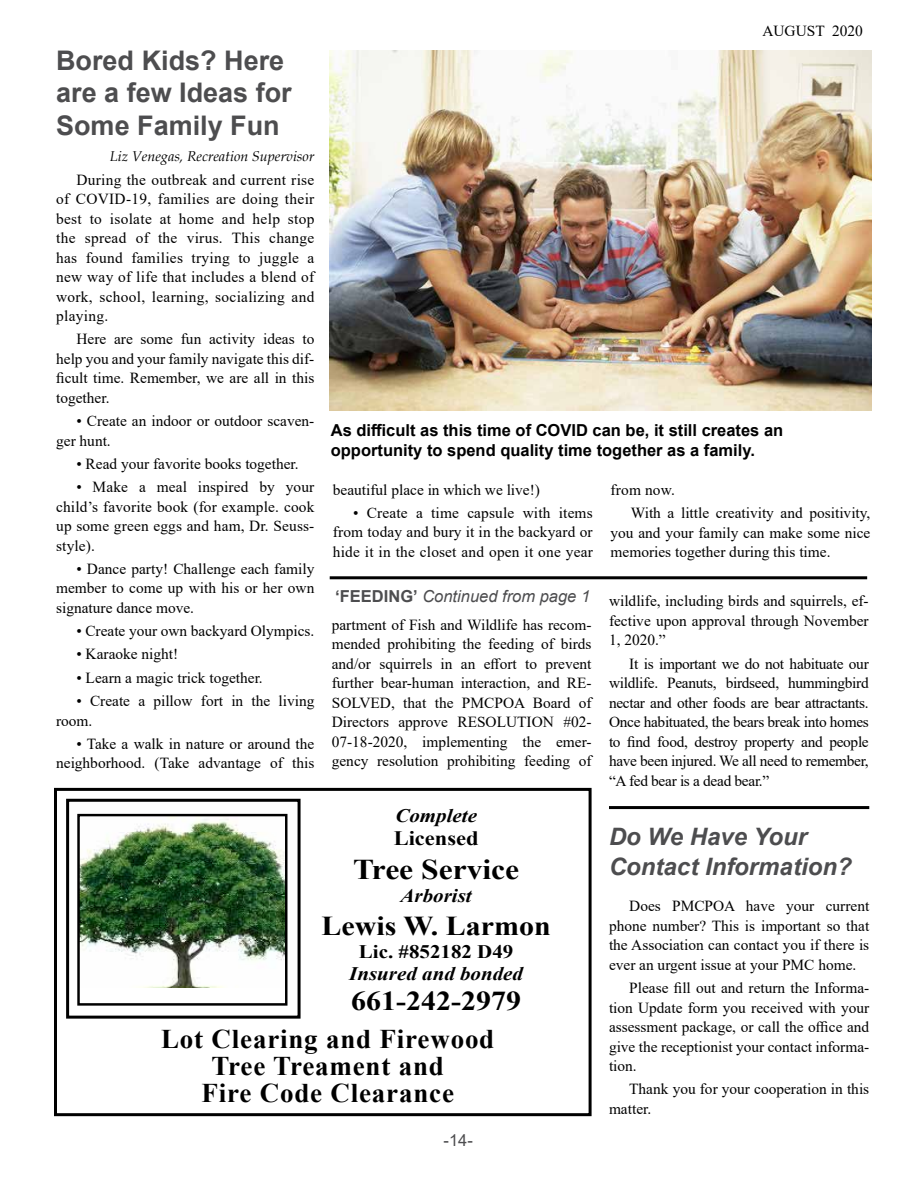
<style>
.page{position:relative;width:918px;height:1188px;background:#fff}
.page>*{position:absolute;margin:0;border:0;box-sizing:border-box;transform-origin:0 0}
.t1{font:700 28.65px "Times New Roman";color:#000;scale:1.1 1}
.t2{font:700 27.3px "Times New Roman";color:#000;scale:1.1 1}
.t3{font:700 27px/27px "Times New Roman";letter-spacing:.03em;color:#000;text-align:center}
.t4{font:700 27px/32.4px "Arial";color:#4d4d4f}
.t5{font:italic 700 24px/30px "Arial";color:#4d4d4f}
.t6{font:700 20.4px "Times New Roman";color:#000;scale:1.1 1}
.t7{font:italic 700 19.05px "Times New Roman";color:#000;scale:1.1 1}
.t8{font:700 19.05px "Times New Roman";color:#000;scale:1.1 1}
.t9{font:700 16.5px/19.8px "Arial";color:#000}
.t10{font:italic 16.5px "Arial";color:#4d4d4f}
.t11{font:16.5px "Arial";color:#4d4d4f}
.t12{font:15.3px/19.5px "Times New Roman";color:#000;text-align:justify}
.t13{font:italic 14.25px "Book Antiqua";color:#000}
.s1{font-weight:700;font-style:normal}
</style>
<div class="page">
<div style="left:54px;top:788px;width:538px;height:328px;border:3px solid #000"></div>
<img style="left:80px;top:817px;width:204px;height:171px">
<div style="left:77px;top:814px;width:210px;height:192px;border:2px solid #000"></div>
<div style="left:66px;top:799px;width:235px;height:220px;border:3px solid #000"></div>
<img style="left:330px;top:51px;width:542px;height:360px">
<hr style="left:609px;top:806px;width:260px;height:3px;background:#000">
<hr style="left:330px;top:576px;width:537px;height:3px;background:#000">
<h3 class="t4" style="left:56px;top:44px;width:237px">Bored Kids? Here are a few Ideas for<br>Some Family Fun</h3>
<p class="t13" style="left:110px;top:147px;width:206px">Liz Venegas, Recreation Supervisor</p>
<p class="t12" style="left:56px;top:169px;width:260px;text-indent:20px">During the outbreak and current rise of COVID-19, families are doing their best to isolate at home and help stop the spread of the virus. This change has found families trying to juggle a new way of life that includes a blend of work, school, learning, socializing and playing.</p>
<p class="t12" style="left:56px;top:329px;width:260px;text-indent:20px">Here are some fun activity ideas to help you and your family navigate this dif&shy;ficult time. Remember, we are all in this together.</p>
<p class="t12" style="left:56px;top:411px;width:260px;text-indent:20px">• Create an indoor or outdoor scaven&shy;ger hunt.</p>
<p class="t12" style="left:76px;top:454px;width:224px">• Read your favorite books together.</p>
<p class="t12" style="left:56px;top:477px;width:260px;text-indent:20px">• Make a meal inspired by your child’s favorite book (for example. cook up some green eggs and ham, Dr. Seuss&shy;style).</p>
<p class="t12" style="left:56px;top:559px;width:260px;text-indent:20px">• Dance party! Challenge each family member to come up with his or her own signature dance move.</p>
<p class="t12" style="left:76px;top:621px;width:239px">• Create your own backyard Olympics.</p>
<p class="t12" style="left:76px;top:644px;width:103px">• Karaoke night!</p>
<p class="t12" style="left:76px;top:667px;width:188px">• Learn a magic trick together.</p>
<p class="t12" style="left:56px;top:691px;width:260px;text-indent:20px">• Create a pillow fort in the living room.</p>
<p class="t12" style="left:56px;top:733px;width:260px;text-align:right">• Take a walk in nature or around the neighborhood. (Take advantage of this</p>
<p class="t12" style="left:762px;top:20px;width:102px">AUGUST 2020</p>
<p class="t9" style="left:331px;top:421px;width:454px">As difficult as this time of COVID can be, it still creates an opportunity to spend quality time together as a family.</p>
<p class="t12" style="left:333px;top:479px;width:209px">beautiful place in which we live!)</p>
<p class="t12" style="left:333px;top:503px;width:261px;text-indent:20px">• Create a time capsule with items from today and bury it in the backyard or hide it in the closet and open it one year</p>
<p class="t10" style="left:335px;top:586px;width:256px"><span class="s1">‘FEEDING’</span> Continued from page 1</p>
<p class="t12" style="left:332px;top:614px;width:261px">partment of Fish and Wildlife has recom&shy;mended prohibiting the feeding of birds and/or squirrels in an effort to prevent further bear-human interaction, and RE-SOLVED, that the PMCPOA Board of Directors approve RESOLUTION #02- 07-18-2020, implementing the emer&shy;gency resolution prohibiting feeding of</p>
<p class="t12" style="left:631px;top:478px;width:241px;line-height:23.2px;text-indent:-20px">from now.<br>With a little creativity and positivity,</p>
<p class="t12" style="left:611px;top:522px;width:261px">you and your family can make some nice memories together during this time.</p>
<p class="t12" style="left:609px;top:591px;width:261px">wildlife, including birds and squirrels, ef&shy;fective upon approval through November 1, 2020.”</p>
<p class="t12" style="left:609px;top:653px;width:261px;text-indent:20px">It is important we do not habituate our wildlife. Peanuts, birdseed, hummingbird nectar and other foods are bear attractants.<br>Once habituated, the bears break into homes to find food, destroy property and people have been injured. We all need to remember, “A fed bear is a dead bear.”</p>
<p class="t7" style="left:395px;top:803px;width:76px">Complete</p>
<h3 class="t6" style="left:394px;top:823px;width:79px">Licensed</h3>
<h1 class="t1" style="left:353px;top:849px;width:152px">Tree Service</h1>
<p class="t7" style="left:401px;top:882px;width:66px">Arborist</p>
<h2 class="t2" style="left:322px;top:906px;width:210px">Lewis W. Larmon</h2>
<p class="t8" style="left:359px;top:938px;width:142px">Lic. #852182 D49</p>
<p class="t7" style="left:349px;top:960px;width:160px">Insured and bonded</p>
<h2 class="t2" style="left:351px;top:981px;width:156px">661-242-2979</h2>
<h3 class="t3" style="left:161px;top:1024px;width:335px">Lot Clearing and Firewood<br>Tree Treament and<br>Fire Code Clearance</h3>
<p class="t11" style="left:444px;top:1129px;width:31px">-14-</p>
<h3 class="t5" style="left:609px;top:822px;width:244px">Do We Have Your<br>Contact Information?</h3>
<p class="t12" style="left:609px;top:896px;width:262px;text-indent:20px">Does PMCPOA have your current phone number? This is important so that the Association can contact you if there is ever an urgent issue at your PMC home.</p>
<p class="t12" style="left:609px;top:978px;width:262px;text-indent:20px">Please fill out and return the Informa&shy;tion Update form you received with your assessment package, or call the office and give the receptionist your contact informa&shy;tion.</p>
<p class="t12" style="left:609px;top:1079px;width:262px;text-indent:20px">Thank you for your cooperation in this matter.</p>
</div>
